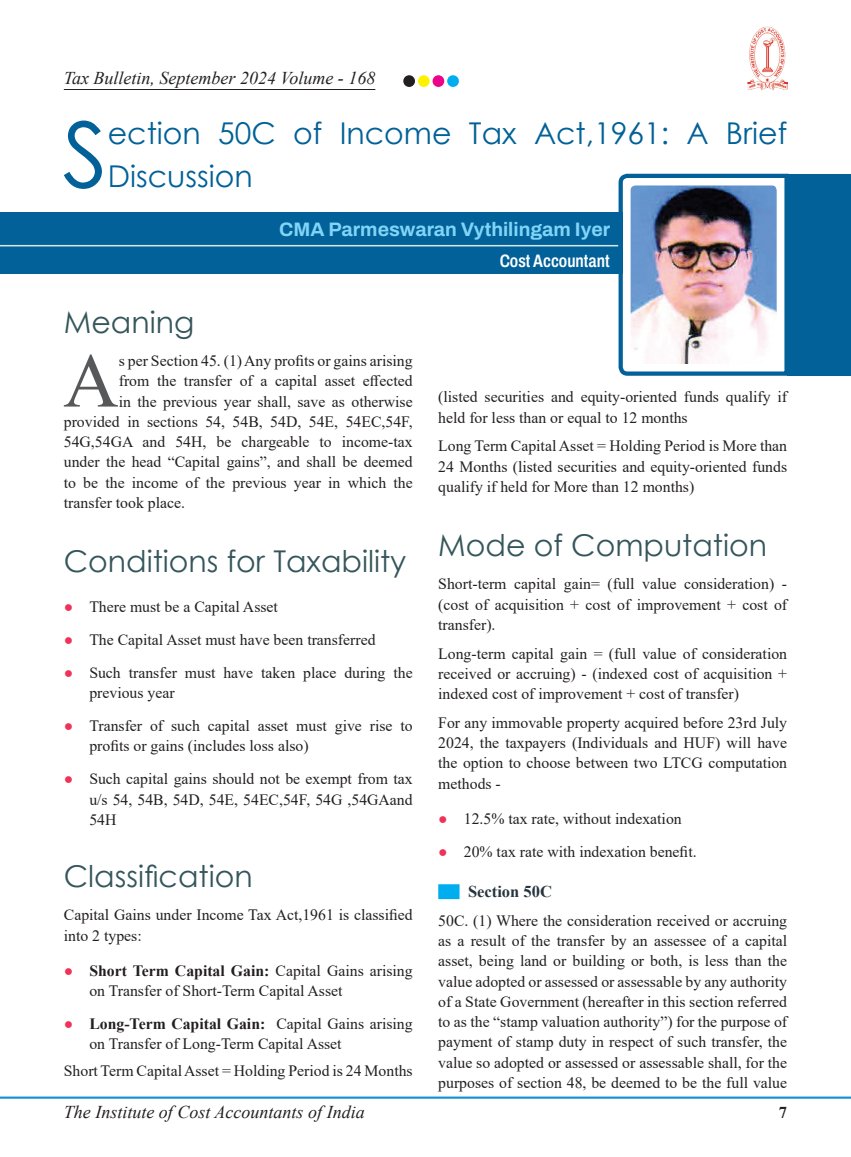
<style>
.page{position:relative;width:851px;height:1157px;background:#fff}
.page>*{position:absolute;margin:0;border:0;box-sizing:border-box;transform-origin:0 0}
.Chapter_Head{font:90.6px "Century Gothic";color:#016198}
.Body_First_Para{font:76.95px "Times New Roman";color:#57585a}
.Heading{font:30px "Century Gothic";color:#35565b}
.Chapter_Head-2{font:30px/43.5px "Century Gothic";color:#016198}
.Author_name{font:700 19.5px "Archivo";color:#80d4f7}
.t1{font:italic 18px "Times New Roman";color:#231f20}
.Author_Designation{font:600 18px "Archivo Condensed";color:#fff}
.New_Sub_Head{font:700 16.5px "Times New Roman";color:#26353d}
.t2{font:700 16.5px "Times New Roman";color:#231f20}
.Body{font:15.75px/20.2px "Times New Roman";color:#231f20}
.Body_First_Para-2{font:15.75px "Times New Roman";color:#231f20}
.s1{font-family:"Arial";font-weight:700;color:#ee3358}
.s2{font-weight:700}
</style>
<div class="page">
<hr style="left:0;top:1096px;width:850px;height:2px;background:#0d8fd0">
<img style="left:747px;top:26px;width:40px;height:64px">
<hr style="left:64px;top:89px;width:311px;height:1px;background:#231f20">
<div style="left:403px;top:75px;width:12px;height:12px;background:#231f20;border-radius:50%"></div>
<div style="left:418px;top:75px;width:11px;height:12px;background:#fff101;border-radius:50%"></div>
<div style="left:432px;top:75px;width:12px;height:12px;background:#ed028c;border-radius:50%"></div>
<div style="left:447px;top:75px;width:12px;height:12px;background:#00aeef;border-radius:50%"></div>
<div style="left:438px;top:884px;width:114px;height:15px;background:#00aeef"></div>
<div style="left:459px;top:880px;width:122px;height:21px;background:#fff"></div>
<div style="left:0;top:213px;width:622px;height:61px;background:#016198"></div>
<hr style="left:0;top:245px;width:618px;height:1px;background:#d8e9e9">
<svg style="left:616px;top:173px;width:173px;height:203px"></svg>
<img style="left:631px;top:187px;width:144px;height:176px">
<div style="left:626px;top:182px;width:154px;height:186px;border:4px solid #fff;border-radius:7px"></div>
<div style="left:787px;top:174px;width:63px;height:202px;background:#016198"></div>
<p class="t1" style="left:64px;top:66px;width:313px">Tax Bulletin, September 2024 Volume - 168</p>
<p class="Chapter_Head" style="left:63px;top:91px;width:47px">S</p>
<p class="Chapter_Head-2" style="left:108px;top:111px;width:680px">ection 50C of Income Tax Act,1961: A Brief<br>Discussion</p>
<p class="Author_name" style="left:279px;top:215px;width:332px">CMA Parmeswaran Vythilingam Iyer</p>
<p class="Author_Designation" style="left:499px;top:248px;width:112px">Cost Accountant</p>
<p class="Heading" style="left:64px;top:301px;width:132px">Meaning</p>
<p class="Body_First_Para" style="left:63px;top:326px;width:57px">A</p>
<p class="Body_First_Para-2" style="left:119px;top:350px;width:295px">s per Section 45. (1) Any profits or gains arising</p>
<p class="Body_First_Para-2" style="left:119px;top:370px;width:295px">from the transfer of a capital asset effected</p>
<p class="Body_First_Para-2" style="left:119px;top:390px;width:295px">in the previous year shall, save as otherwise</p>
<p class="Body_First_Para-2" style="left:64px;top:410px;width:350px">provided in sections 54, 54B, 54D, 54E, 54EC,54F,</p>
<p class="Body_First_Para-2" style="left:64px;top:431px;width:350px">54G,54GA and 54H, be chargeable to income-tax</p>
<p class="Body_First_Para-2" style="left:64px;top:451px;width:350px">under the head “Capital gains”, and shall be deemed</p>
<p class="Body_First_Para-2" style="left:64px;top:471px;width:350px">to be the income of the previous year in which the</p>
<p class="Body_First_Para-2" style="left:64px;top:491px;width:123px">transfer took place.</p>
<p class="Heading" style="left:64px;top:540px;width:344px">Conditions for Taxability</p>
<p class="Body" style="left:64px;top:596px;width:216px"><span class="s1">●</span> There must be a Capital Asset</p>
<p class="Body" style="left:64px;top:629px;width:313px"><span class="s1">●</span> The Capital Asset must have been transferred</p>
<p class="Body" style="left:89px;top:662px;width:325px;text-indent:-26px"><span class="s1">●</span> Such transfer must have taken place during the previous year</p>
<p class="Body" style="left:89px;top:715px;width:325px;text-indent:-26px"><span class="s1">●</span> Transfer of such capital asset must give rise to profits or gains (includes loss also)</p>
<p class="Body" style="left:89px;top:768px;width:325px;text-align:justify;text-indent:-26px"><span class="s1">●</span> Such capital gains should not be exempt from tax u/s 54, 54B, 54D, 54E, 54EC,54F, 54G ,54GAand 54H</p>
<p class="Heading" style="left:64px;top:855px;width:190px">Classification</p>
<p class="Body" style="left:64px;top:904px;width:350px">Capital Gains under Income Tax Act,1961 is classified into 2 types:</p>
<p class="Body" style="left:89px;top:959px;width:325px;text-indent:-26px"><span class="s1">●</span> <span class="s2">Short Term Capital Gain:</span> Capital Gains arising on Transfer of Short-Term Capital Asset</p>
<p class="Body" style="left:89px;top:1013px;width:325px;text-indent:-26px"><span class="s1">●</span> <span class="s2">Long-Term Capital Gain:</span> Capital Gains arising on Transfer of Long-Term Capital Asset</p>
<p class="Body" style="left:64px;top:1060px;width:350px">Short Term Capital Asset = Holding Period is 24 Months</p>
<p class="Body" style="left:438px;top:386px;width:350px">(listed securities and equity-oriented funds qualify if held for less than or equal to 12 months</p>
<p class="Body" style="left:438px;top:435px;width:350px;text-align:justify">Long Term Capital Asset = Holding Period is More than 24 Months (listed securities and equity-oriented funds qualify if held for More than 12 months)</p>
<p class="Heading" style="left:438px;top:524px;width:330px">Mode of Computation</p>
<p class="Body" style="left:438px;top:573px;width:350px;text-align:justify">Short-term capital gain= (full value consideration) - (cost of acquisition + cost of improvement + cost of transfer).</p>
<p class="Body" style="left:438px;top:642px;width:350px;text-align:justify">Long-term capital gain = (full value of consideration received or accruing) - (indexed cost of acquisition + indexed cost of improvement + cost of transfer)</p>
<p class="Body" style="left:438px;top:712px;width:350px;text-align:justify">For any immovable property acquired before 23rd July 2024, the taxpayers (Individuals and HUF) will have the option to choose between two LTCG computation methods -</p>
<p class="Body" style="left:438px;top:808px;width:245px"><span class="s1">●</span> 12.5% tax rate, without indexation</p>
<p class="Body" style="left:438px;top:841px;width:260px"><span class="s1">●</span> 20% tax rate with indexation benefit.</p>
<p class="New_Sub_Head" style="left:468px;top:879px;width:85px">Section 50C</p>
<p class="Body" style="left:438px;top:910px;width:350px;text-align:justify">50C. (1) Where the consideration received or accruing as a result of the transfer by an assessee of a capital asset, being land or building or both, is less than the value adopted or assessed or assessable by any authority of a State Government (hereafter in this section referred to as the “stamp valuation authority”) for the purpose of payment of stamp duty in respect of such transfer, the value so adopted or assessed or assessable shall, for the purposes of section 48, be deemed to be the full value</p>
<p class="t1" style="left:64px;top:1099px;width:302px">The Institute of Cost Accountants of India</p>
<p class="t2" style="left:778px;top:1100px;width:10px">7</p>
</div>
